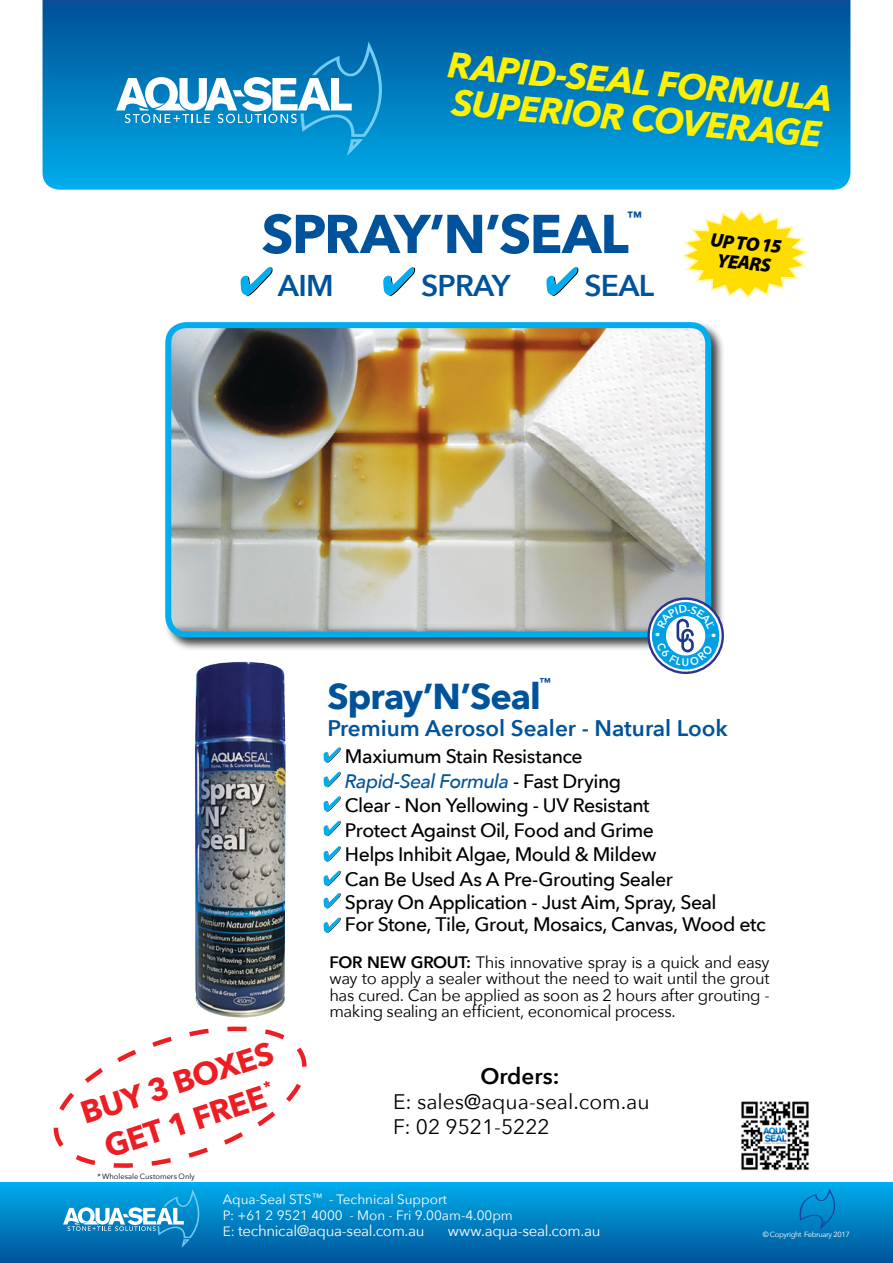
<style>
.page{position:relative;width:893px;height:1263px;background:#fff}
.page>*{position:absolute;margin:0;border:0;box-sizing:border-box;transform-origin:0 0}
.t1{font:700 54px "Avenir Next";letter-spacing:-.03em;color:#00539b}
.t2{font:italic 700 36px "Avenir Next";color:#fff200}
.t3{font:700 36px "Avenir Next";letter-spacing:-.025em;color:#00539b}
.Table_body{font:700 31.5px "Avenir Next";color:#ed1d24}
.t4{font:600 30px "Avenir Next";letter-spacing:-.025em;color:#00539b}
.t5{font:600 22.5px "Avenir Next";color:#00539b}
.t6{font:600 22.5px "Avenir Next";color:#000}
.t7{font:21px "Avenir Next";color:#000}
.t8{font:500 19.5px/22.5px "Avenir Next";letter-spacing:-.03em;color:#000}
.t9{font:italic 500 19.5px "Avenir Next";letter-spacing:-.03em;color:#00539b}
.t10{font:italic 900 19.35px/19.4px "Myriad Pro";color:#000;text-align:center}
.t11{font:16.5px/16.5px "Avenir Next";letter-spacing:-.025em;color:#000;text-align:justify}
.t12{font:15px "Avenir Next";letter-spacing:-.02em;color:#fff}
.t13{font:700 14.85px "Avenir Next";color:#00539b}
.t14{font:13.5px "Avenir Next";color:#fff}
.t15{font:700 11.4px "Avenir Next";color:#00539b}
.t16{font:600 10.95px "Avenir Next";color:#fff;scale:.94 1}
.Table_body-2{font:7.65px "Avenir Next";color:#000}
.t17{font:7.5px "Avenir Next";letter-spacing:-.045em;color:#fff}
.s1{font-style:normal;color:#000}
.s2{font-weight:600}
.s3{font-size:13.5px}
</style>
<div class="page">
<svg style="left:43px;top:0;width:807px;height:190px;background:#017dbf"></svg>
<svg style="left:116px;top:41px;width:274px;height:115px;background:#2a95cb"></svg>
<img style="left:195px;top:662px;width:91px;height:355px">
<img style="left:741px;top:1101px;width:68px;height:70px">
<div style="left:163px;top:320px;width:562px;height:331px;background:#000;opacity:.75"></div>
<img style="left:168px;top:325px;width:538px;height:309px">
<div style="left:165px;top:322px;width:546px;height:315px;border:6px solid #00aeef;border-radius:18px"></div>
<div style="left:0;top:1182px;width:893px;height:81px;background:linear-gradient(to bottom,#00aeec,#005398)"></div>
<svg style="left:63px;top:1189px;width:140px;height:59px;background:#2a99cf"></svg>
<svg style="left:799px;top:1189px;width:36px;height:40px"></svg>
<svg style="left:649px;top:599px;width:74px;height:74px"></svg>
<div style="left:647px;top:597px;width:77px;height:77px;border:2px solid #2e3092;border-radius:50%"></div>
<svg style="left:324px;top:747px;width:17px;height:16px"></svg>
<svg style="left:324px;top:772px;width:17px;height:15px"></svg>
<svg style="left:324px;top:796px;width:17px;height:16px"></svg>
<svg style="left:324px;top:821px;width:17px;height:15px"></svg>
<svg style="left:324px;top:846px;width:17px;height:16px"></svg>
<svg style="left:324px;top:871px;width:17px;height:15px"></svg>
<svg style="left:324px;top:893px;width:17px;height:15px"></svg>
<svg style="left:324px;top:917px;width:17px;height:16px"></svg>
<svg style="left:683px;top:209px;width:124px;height:90px"></svg>
<svg style="left:53px;top:1026px;width:254px;height:142px"></svg>
<svg style="left:241px;top:267px;width:31px;height:29px"></svg>
<svg style="left:383px;top:267px;width:32px;height:29px"></svg>
<svg style="left:546px;top:267px;width:32px;height:29px"></svg>
<svg style="left:652px;top:602px;width:67px;height:67px"></svg>
<p class="t2" style="left:451px;top:34px;width:387px;rotate:5deg">RAPID-SEAL FORMULA</p>
<p class="t2" style="left:455px;top:71px;width:372px;rotate:5deg">SUPERIOR COVERAGE</p>
<p class="t1" style="left:262px;top:187px;width:369px">SPRAY’N’SEAL</p>
<p class="t13" style="left:627px;top:204px;width:16px">™</p>
<p class="t4" style="left:278px;top:260px;width:57px">AIM</p>
<p class="t4" style="left:421px;top:260px;width:91px">SPRAY</p>
<p class="t4" style="left:584px;top:260px;width:71px">SEAL</p>
<p class="t10" style="left:711px;top:231px;width:73px;rotate:5deg">UP TO 15<br>YEARS</p>
<p class="t16" style="left:682px;top:653px;width:9px">U</p>
<p class="Table_body" style="left:73px;top:1088px;width:202px;rotate:-18deg">BUY 3 BOXES</p>
<p class="Table_body" style="left:97px;top:1122px;width:179px;rotate:-18deg">GET 1 FREE <sup>*</sup></p>
<p class="Table_body-2" style="left:97px;top:1170px;width:99px">* Wholesale Customers Only</p>
<p class="t15" style="left:539px;top:672px;width:13px">™</p>
<p class="t5" style="left:327px;top:709px;width:402px">Premium Aerosol Sealer - Natural Look</p>
<p class="t8" style="left:345px;top:744px;width:239px">Maxiumum Stain Resistance</p>
<p class="t9" style="left:345px;top:764px;width:278px">Rapid-Seal Formula <span class="s1">- Fast Drying</span></p>
<p class="t8" style="left:345px;top:793px;width:306px">Clear - Non Yellowing - UV Resistant</p>
<p class="t8" style="left:345px;top:818px;width:311px">Protect Against Oil, Food and Grime</p>
<p class="t8" style="left:345px;top:843px;width:313px">Helps Inhibit Algae, Mould &amp; Mildew</p>
<p class="t8" style="left:345px;top:867px;width:422px">Can Be Used As A Pre-Grouting Sealer<br>Spray On Application - Just Aim, Spray, Seal<br>For Stone, Tile, Grout, Mosaics, Canvas, Wood etc</p>
<p class="t11" style="left:329px;top:953px;width:442px"><span class="s2">FOR NEW GROUT:</span> This innovative spray is a quick and easy way to apply a sealer without the need to wait until the grout has cured. Can be applied as soon as 2 hours after grouting - making sealing an efficient, economical process.</p>
<p class="t3" style="left:327px;top:665px;width:215px">Spray’N’Seal</p>
<p class="t6" style="left:480px;top:1057px;width:80px">Orders:</p>
<p class="t7" style="left:393px;top:1084px;width:258px">E: sales@aqua-seal.com.au</p>
<p class="t7" style="left:393px;top:1109px;width:158px">F: 02 9521-5222</p>
<p class="t14" style="left:223px;top:1187px;width:226px">Aqua-Seal STS<sup>™</sup> - Technical Support</p>
<p class="t14" style="left:223px;top:1204px;width:292px">P: +61 2 9521 4000 - Mon - Fri 9.00am-4.00pm</p>
<p class="t12" style="left:223px;top:1218px;width:203px"><span class="s3">E:</span> technical@aqua-seal.com.au</p>
<p class="t12" style="left:448px;top:1218px;width:154px">www.aqua-seal.com.au</p>
<p class="t17" style="left:763px;top:1228px;width:89px">© Copyright February 2017</p>
</div>
